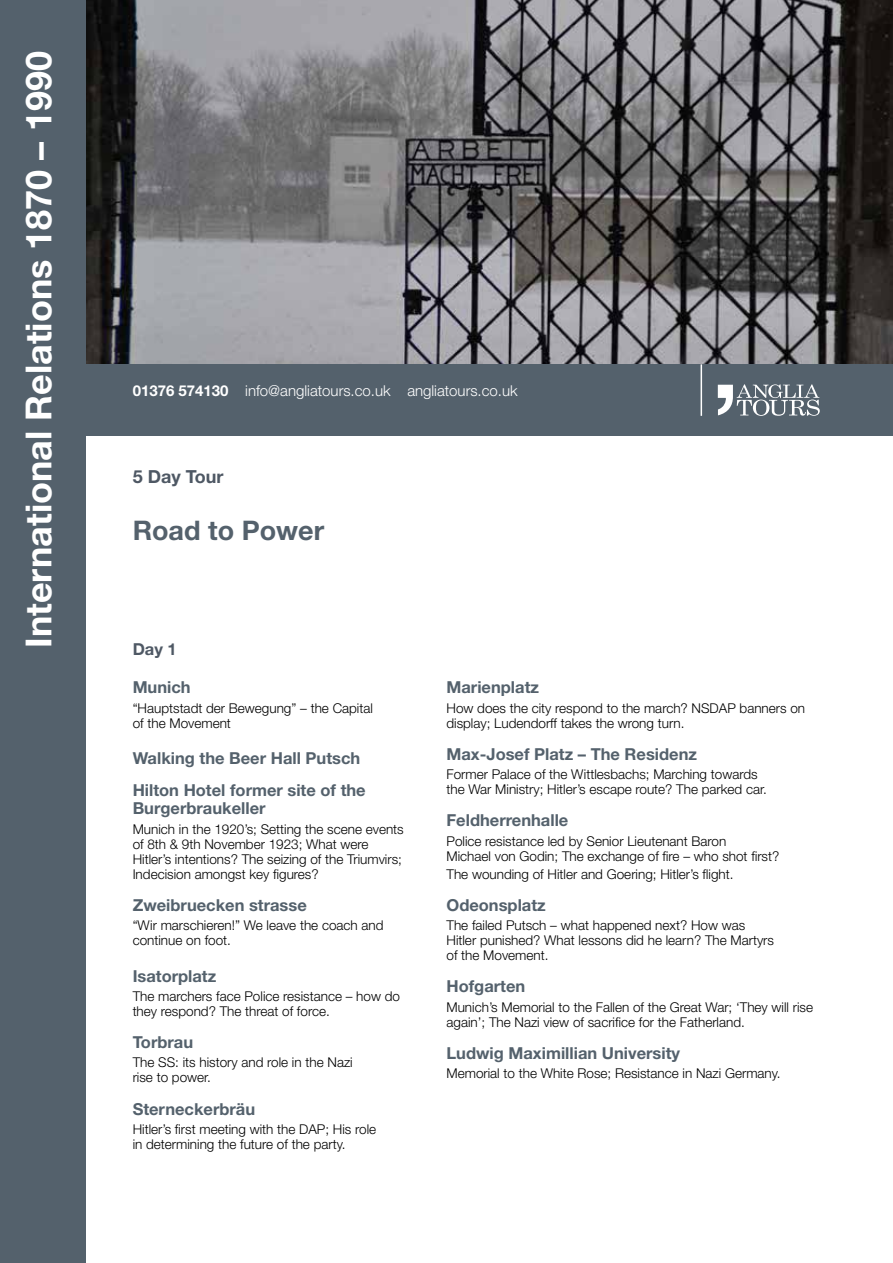
<style>
.page{position:relative;width:893px;height:1263px;background:#fff}
.page>*{position:absolute;margin:0;border:0;box-sizing:border-box;transform-origin:0 0}
.t1{font:700 36px "Helvetica Neue";color:#fff}
.t2{font:700 27px "Helvetica Neue";color:#54616c}
.t3{font:700 18px "Helvetica Neue";color:#4e5864}
.t4{font:700 16.5px/32.2px "Helvetica Neue";color:#54616c}
.t5{font:700 16.5px "Helvetica Neue";color:#4e5864}
.t6{font:300 15px "Helvetica Neue";color:#fff}
.t7{font:300 13.5px/15px "Helvetica Neue";color:#000}
.s1{font-weight:700}
</style>
<div class="page">
<img style="left:86px;top:0;width:807px;height:364px">
<div style="left:46px;top:364px;width:847px;height:72px;background:#54616c"></div>
<svg style="left:718px;top:384px;width:102px;height:32px"></svg>
<hr style="left:701px;top:364px;width:1px;height:52px;background:#fff">
<div style="left:0;top:0;width:86px;height:1263px;background:#54616c"></div>
<h1 class="t1" style="left:16px;top:648px;width:598px;rotate:-90deg">International Relations 1870 – 1990</h1>
<p class="t6" style="left:133px;top:382px;width:386px"><span class="s1">01376 574130</span> info@angliatours.co.uk angliatours.co.uk</p>
<h3 class="t3" style="left:133px;top:466px;width:92px">5 Day Tour</h3>
<h2 class="t2" style="left:133px;top:514px;width:193px">Road to Power</h2>
<p class="t5" style="left:133px;top:639px;width:46px">Day 1</p>
<p class="t4" style="left:133px;top:671px;width:60px">Munich</p>
<p class="t7" style="left:133px;top:700px;width:242px">“Hauptstadt der Bewegung” – the Capital of the Movement</p>
<p class="t4" style="left:133px;top:742px;width:235px">Walking the Beer Hall Putsch<br>Hilton Hotel former site of the</p>
<p class="t4" style="left:133px;top:792px;width:134px">Burgerbraukeller</p>
<p class="t7" style="left:133px;top:821px;width:273px">Munich in the 1920’s; Setting the scene events of 8th &amp; 9th November 1923; What were Hitler’s intentions? The seizing of the Triumvirs; Indecision amongst key figures?</p>
<p class="t4" style="left:133px;top:888px;width:176px">Zweibruecken strasse</p>
<p class="t7" style="left:133px;top:917px;width:252px">“Wir marschieren!” We leave the coach and continue on foot.</p>
<p class="t4" style="left:133px;top:959px;width:85px">Isatorplatz</p>
<p class="t7" style="left:133px;top:988px;width:269px">The marchers face Police resistance – how do they respond? The threat of force.</p>
<p class="t4" style="left:133px;top:1026px;width:62px">Torbrau</p>
<p class="t7" style="left:133px;top:1055px;width:222px">The SS: its history and role in the Nazi rise to power.</p>
<p class="t4" style="left:133px;top:1092px;width:124px">Sterneckerbräu</p>
<p class="t7" style="left:133px;top:1121px;width:245px">Hitler’s first meeting with the DAP; His role in determining the future of the party.</p>
<p class="t4" style="left:446px;top:671px;width:94px">Marienplatz</p>
<p class="t7" style="left:446px;top:700px;width:360px">How does the city respond to the march? NSDAP banners on display; Ludendorff takes the wrong turn.</p>
<p class="t4" style="left:446px;top:737px;width:252px">Max-Josef Platz – The Residenz</p>
<p class="t7" style="left:446px;top:766px;width:322px">Former Palace of the Wittlesbachs; Marching towards the War Ministry; Hitler’s escape route? The parked car.</p>
<p class="t4" style="left:446px;top:804px;width:123px">Feldherrenhalle</p>
<p class="t7" style="left:446px;top:833px;width:334px">Police resistance led by Senior Lieutenant Baron<br>Michael von Godin; The exchange of fire – who shot first?</p>
<p class="t7" style="left:446px;top:866px;width:289px">The wounding of Hitler and Goering; Hitler’s flight.</p>
<p class="t4" style="left:446px;top:888px;width:101px">Odeonsplatz</p>
<p class="t7" style="left:446px;top:917px;width:329px">The failed Putsch – what happened next? How was<br>Hitler punished? What lessons did he learn? The Martyrs of the Movement.</p>
<p class="t4" style="left:446px;top:970px;width:80px">Hofgarten</p>
<p class="t7" style="left:446px;top:999px;width:368px">Munich’s Memorial to the Fallen of the Great War; ‘They will rise again’; The Nazi view of sacrifice for the Fatherland.</p>
<p class="t4" style="left:446px;top:1036px;width:235px">Ludwig Maximillian University</p>
<p class="t7" style="left:446px;top:1065px;width:336px">Memorial to the White Rose; Resistance in Nazi Germany.</p>
</div>
